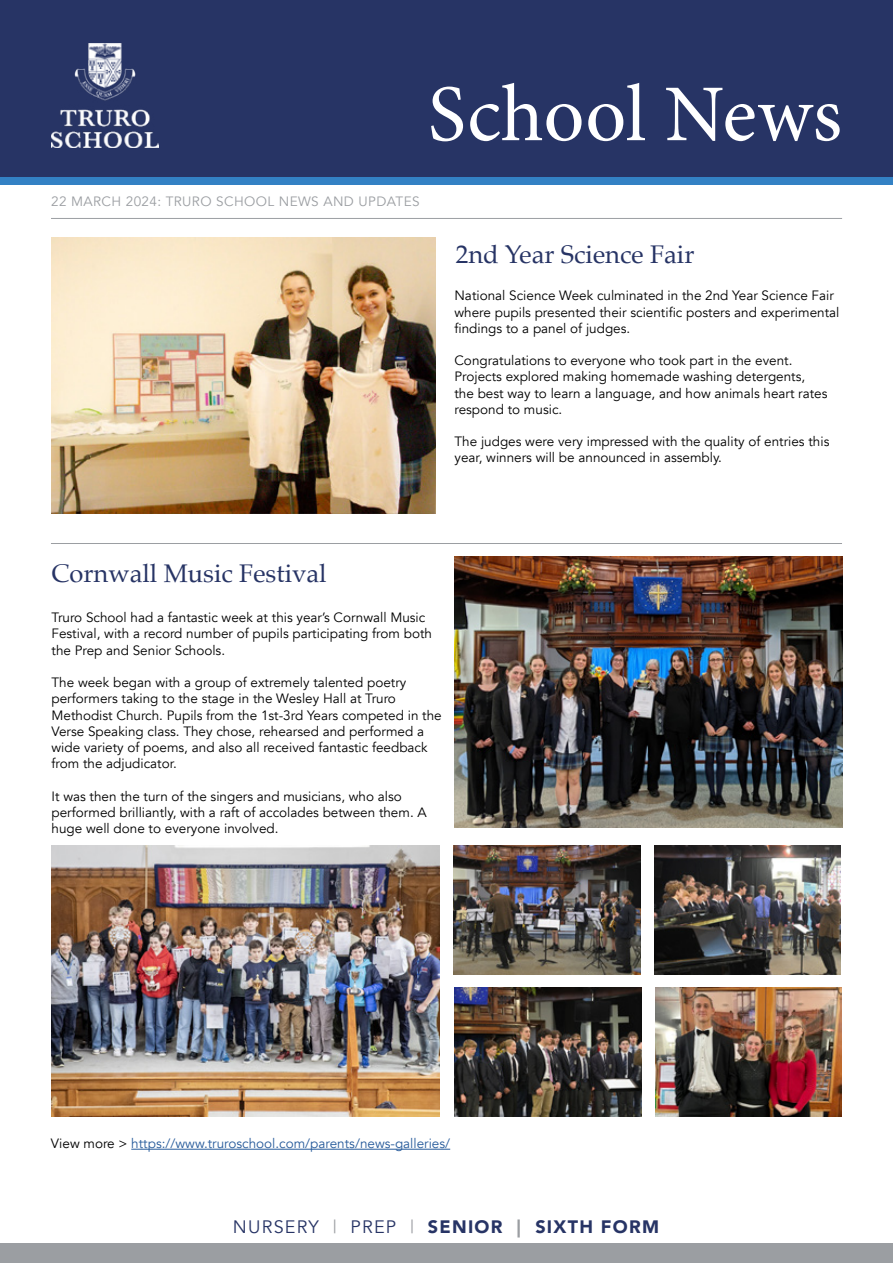
<style>
.page{position:relative;width:893px;height:1263px;background:#fff}
.page>*{position:absolute;margin:0;border:0;box-sizing:border-box;transform-origin:0 0}
.t1{font:80.55px "Minion Pro";color:#fff}
.t2{font:25.5px "Palatino";color:#273465}
.t3{font:900 18px "Avenir";letter-spacing:.07em;color:#273465}
.t4{font:13.5px/16.2px "Avenir";color:#000}
.t5{font:13.5px "Avenir";color:#275b9b}
.t6{font:13.5px "Avenir";letter-spacing:.03em;color:#9b9ea2}
.s1{color:#000}
.s2{font-weight:400}
.s3{font-weight:400;color:#9b9ea2}
.s4{color:#9b9ea2}
</style>
<div class="page">
<div style="left:0;top:0;width:893px;height:181px;background:#273465"></div>
<img style="left:51px;top:43px;width:107px;height:105px">
<hr style="left:51px;top:218px;width:791px;height:1px;background:#9b9ea2">
<div style="left:0;top:1243px;width:893px;height:20px;background:#9b9ea2"></div>
<img style="left:51px;top:237px;width:385px;height:276px">
<hr style="left:51px;top:543px;width:791px;height:1px;background:#9b9ea2">
<img style="left:454px;top:556px;width:388px;height:271px">
<div style="left:0;top:178px;width:893px;height:7px;background:#3381c4"></div>
<img style="left:52px;top:845px;width:388px;height:271px">
<img style="left:454px;top:845px;width:186px;height:129px">
<img style="left:654px;top:845px;width:187px;height:129px">
<img style="left:454px;top:987px;width:187px;height:129px">
<img style="left:655px;top:987px;width:186px;height:129px">
<hr style="left:131px;top:1149px;width:319px;height:1px;background:#275b9b">
<h1 class="t1" style="left:428px;top:60px;width:416px">School News</h1>
<p class="t6" style="left:51px;top:193px;width:370px">22 MARCH 2024: TRURO SCHOOL NEWS AND UPDATES</p>
<h2 class="t2" style="left:456px;top:233px;width:240px">2nd Year Science Fair</h2>
<p class="t4" style="left:454px;top:288px;width:386px">National Science Week culminated in the 2nd Year Science Fair where pupils presented their scientific posters and experimental findings to a panel of judges.</p>
<p class="t4" style="left:454px;top:353px;width:375px">Congratulations to everyone who took part in the event.<br>Projects explored making homemade washing detergents, the best way to learn a language, and how animals heart rates respond to music.</p>
<p class="t4" style="left:454px;top:434px;width:376px">The judges were very impressed with the quality of entries this year, winners will be announced in assembly.</p>
<h2 class="t2" style="left:52px;top:552px;width:277px">Cornwall Music Festival</h2>
<p class="t4" style="left:52px;top:610px;width:382px">Truro School had a fantastic week at this year’s Cornwall Music<br>Festival, with a record number of pupils participating from both the Prep and Senior Schools.</p>
<p class="t4" style="left:52px;top:675px;width:392px">The week began with a group of extremely talented poetry performers taking to the stage in the Wesley Hall at Truro Methodist Church. Pupils from the 1st-3rd Years competed in the Verse Speaking class. They chose, rehearsed and performed a wide variety of poems, and also all received fantastic feedback from the adjudicator.</p>
<p class="t4" style="left:52px;top:788px;width:377px">It was then the turn of the singers and musicians, who also performed brilliantly, with a raft of accolades between them. A huge well done to everyone involved.</p>
<p class="t5" style="left:51px;top:1135px;width:401px"><span class="s1">View more &gt;</span> https://www.truroschool.com/parents/news-galleries/</p>
<h3 class="t3" style="left:233px;top:1211px;width:428px"><span class="s2">NURSERY</span> <span class="s3">|</span> <span class="s2">PREP</span> <span class="s3">|</span> SENIOR <span class="s4">|</span> SIXTH FORM</h3>
</div>
